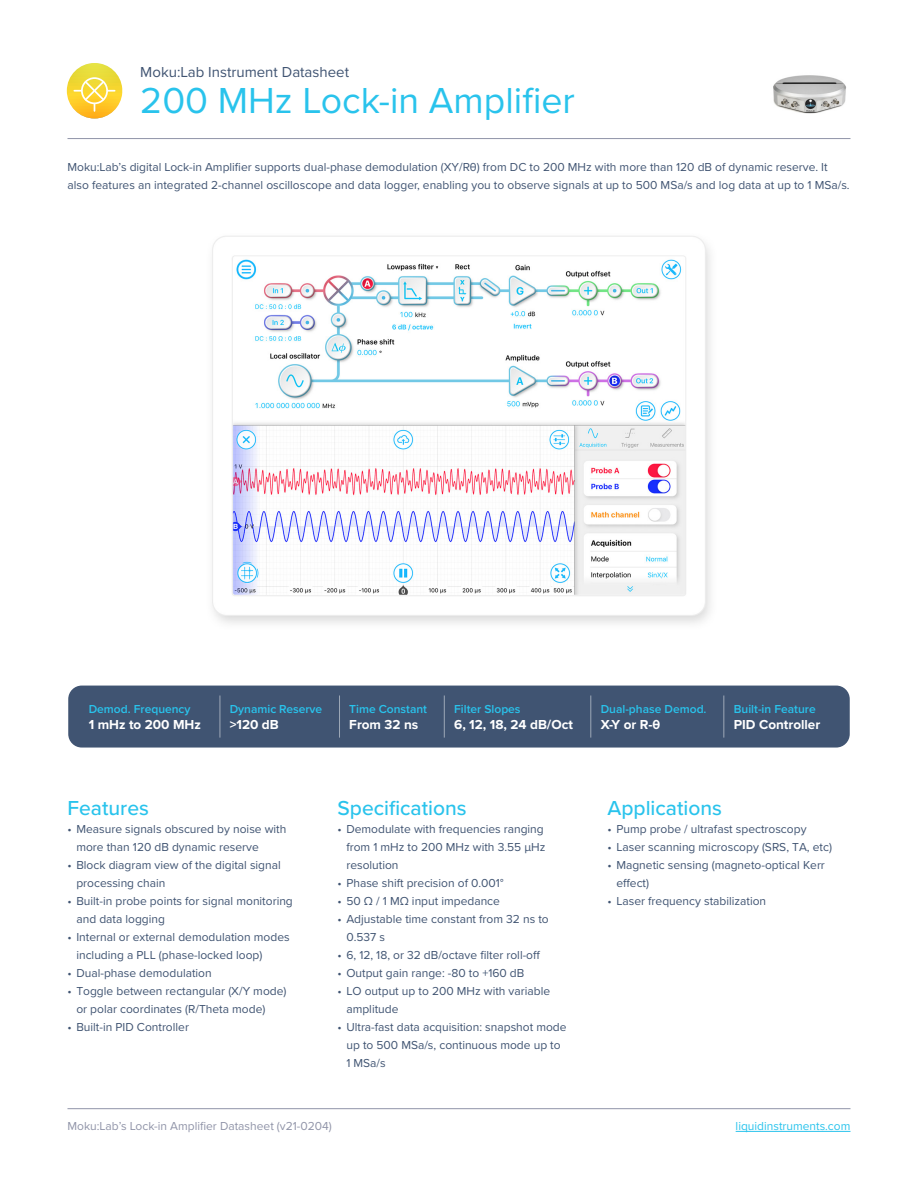
<style>
.page{position:relative;width:918px;height:1188px;background:#fff}
.page>*{position:absolute;margin:0;border:0;box-sizing:border-box;transform-origin:0 0}
.t1{font:37.5px "Proxima Nova";color:#29c3ec}
.t2{font:500 21px "Proxima Nova";color:#29c3ec}
.t3{font:15px "Proxima Nova";color:#405472}
.t4{font:700 13.5px "Proxima Nova";color:#fff}
.t5{font:12px/18px "Proxima Nova";color:#405472}
.t6{font:600 12px "Proxima Nova";color:#29c3ec}
.t7{font:12px "Proxima Nova";color:#9094a8}
.t8{font:12px "Proxima Nova";color:#29c3ec}
</style>
<div class="page">
<img style="left:212px;top:236px;width:499px;height:388px">
<svg style="left:67px;top:63px;width:55px;height:55px"></svg>
<hr style="left:736px;top:1131px;width:115px;height:1px;background:#29c3ec">
<hr style="left:68px;top:1108px;width:782px;height:1px;background:#9094a8">
<hr style="left:68px;top:138px;width:782px;height:1px;background:#9094a8">
<div style="left:68px;top:686px;width:782px;height:62px;background:#405472;border-radius:14px"></div>
<hr style="left:220px;top:696px;width:1px;height:42px;background:#fff">
<hr style="left:339px;top:696px;width:1px;height:42px;background:#fff">
<hr style="left:444px;top:696px;width:1px;height:42px;background:#fff">
<hr style="left:590px;top:696px;width:1px;height:42px;background:#fff">
<hr style="left:723px;top:696px;width:1px;height:42px;background:#fff">
<img style="left:773px;top:75px;width:73px;height:39px">
<p class="t3" style="left:140px;top:60px;width:210px">Moku:Lab Instrument Datasheet</p>
<h1 class="t1" style="left:140px;top:72px;width:436px">200 MHz Lock-in Amplifier</h1>
<p class="t5" style="left:67px;top:157px;width:784px">Moku:Lab’s digital Lock-in Amplifier supports dual-phase demodulation (XY/Rθ) from DC to 200 MHz with more than 120 dB of dynamic reserve. It also features an integrated 2-channel oscilloscope and data logger, enabling you to observe signals at up to 500 MSa/s and log data at up to 1 MSa/s.</p>
<p class="t6" style="left:89px;top:700px;width:103px">Demod. Frequency</p>
<p class="t4" style="left:89px;top:715px;width:114px">1 mHz to 200 MHz</p>
<p class="t6" style="left:230px;top:700px;width:94px">Dynamic Reserve</p>
<p class="t4" style="left:230px;top:715px;width:51px">&gt;120 dB</p>
<p class="t6" style="left:349px;top:700px;width:79px">Time Constant</p>
<p class="t4" style="left:349px;top:715px;width:71px">From 32 ns</p>
<p class="t6" style="left:454px;top:700px;width:68px">Filter Slopes</p>
<p class="t4" style="left:454px;top:715px;width:120px">6, 12, 18, 24 dB/Oct</p>
<p class="t6" style="left:601px;top:700px;width:107px">Dual-phase Demod.</p>
<p class="t4" style="left:601px;top:715px;width:61px">X-Y or R-θ</p>
<p class="t6" style="left:734px;top:700px;width:83px">Built-in Feature</p>
<p class="t4" style="left:734px;top:715px;width:88px">PID Controller</p>
<h2 class="t2" style="left:68px;top:792px;width:83px">Features</h2>
<p class="t5" style="left:76px;top:819px;width:212px;text-indent:-9px">• Measure signals obscured by noise with more than 120 dB dynamic reserve</p>
<p class="t5" style="left:76px;top:855px;width:206px;text-indent:-9px">• Block diagram view of the digital signal processing chain</p>
<p class="t5" style="left:76px;top:891px;width:218px;text-indent:-9px">• Built-in probe points for signal monitoring and data logging</p>
<p class="t5" style="left:76px;top:927px;width:215px;text-indent:-9px">• Internal or external demodulation modes including a PLL (phase-locked loop)</p>
<p class="t5" style="left:68px;top:963px;width:146px">• Dual-phase demodulation</p>
<p class="t5" style="left:76px;top:981px;width:212px;text-indent:-9px">• Toggle between rectangular (X/Y mode) or polar coordinates (R/Theta mode)</p>
<p class="t5" style="left:68px;top:1017px;width:123px">• Built-in PID Controller</p>
<h2 class="t2" style="left:338px;top:792px;width:131px">Specifications</h2>
<p class="t5" style="left:346px;top:819px;width:200px;text-indent:-9px">• Demodulate with frequencies ranging from 1 mHz to 200 MHz with 3.55 μHz resolution</p>
<p class="t5" style="left:338px;top:873px;width:168px">• Phase shift precision of 0.001°</p>
<p class="t5" style="left:338px;top:891px;width:164px">• 50 Ω / 1 MΩ input impedance</p>
<p class="t5" style="left:346px;top:909px;width:204px;text-indent:-9px">• Adjustable time constant from 32 ns to<br>0.537 s</p>
<p class="t5" style="left:338px;top:945px;width:204px">• 6, 12, 18, or 32 dB/octave filter roll-off</p>
<p class="t5" style="left:338px;top:963px;width:188px">• Output gain range: -80 to +160 dB</p>
<p class="t5" style="left:346px;top:981px;width:205px;text-indent:-9px">• LO output up to 200 MHz with variable amplitude</p>
<p class="t5" style="left:346px;top:1017px;width:222px;text-indent:-9px">• Ultra-fast data acquisition: snapshot mode up to 500 MSa/s, continuous mode up to<br>1 MSa/s</p>
<h2 class="t2" style="left:608px;top:792px;width:116px">Applications</h2>
<p class="t5" style="left:608px;top:819px;width:201px">• Pump probe / ultrafast spectroscopy</p>
<p class="t5" style="left:608px;top:837px;width:226px">• Laser scanning microscopy (SRS, TA, etc)</p>
<p class="t5" style="left:616px;top:855px;width:210px;text-indent:-9px">• Magnetic sensing (magneto-optical Kerr effect)</p>
<p class="t5" style="left:608px;top:891px;width:160px">• Laser frequency stabilization</p>
<p class="t7" style="left:68px;top:1117px;width:266px">Moku:Lab’s Lock-in Amplifier Datasheet (v21-0204)</p>
<p class="t8" style="left:736px;top:1117px;width:116px">liquidinstruments.com</p>
</div>
